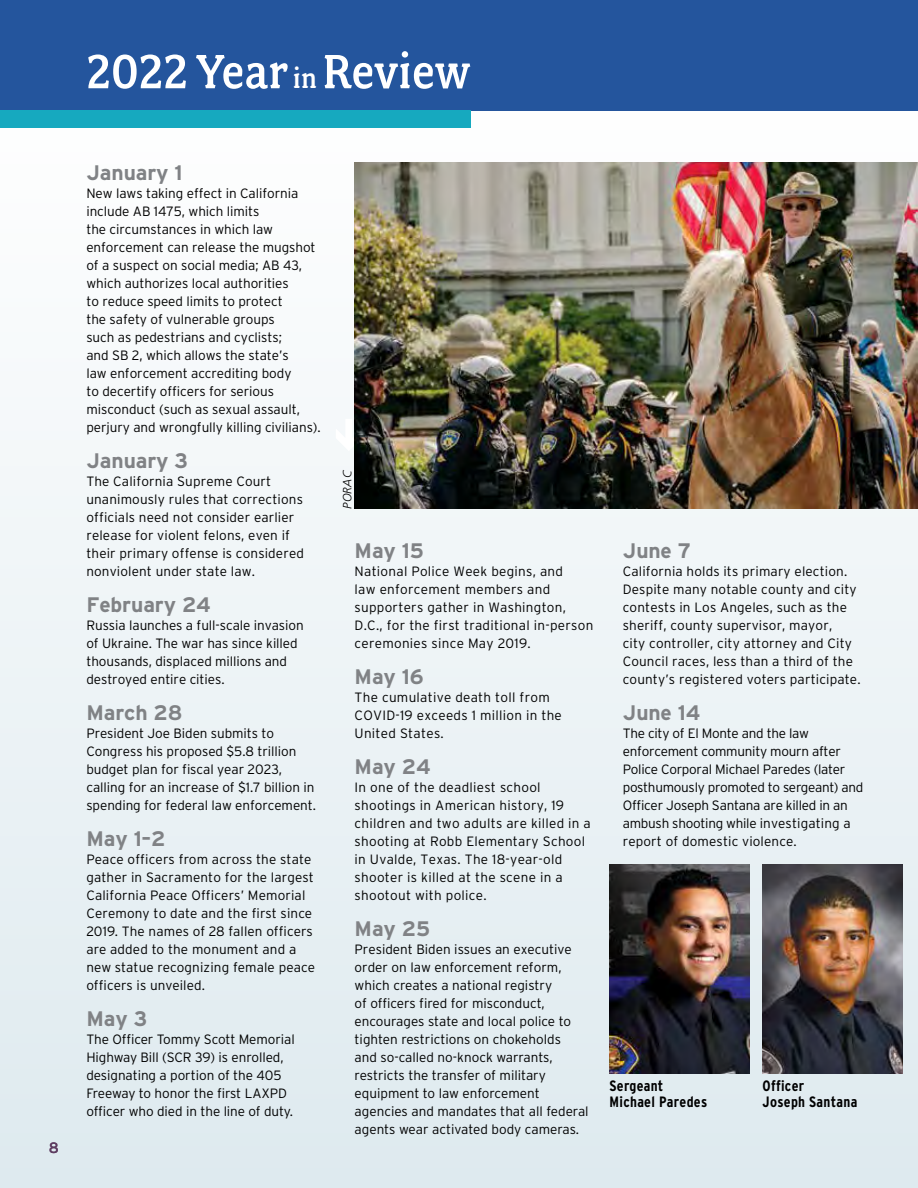
<style>
.page{position:relative;width:918px;height:1188px;background:#fff}
.page>*{position:absolute;margin:0;border:0;box-sizing:border-box;transform-origin:0 0}
.t1{font:500 54px "Fairplex Narrow OT";color:#fff}
.t2{font:700 21px "Interstate";letter-spacing:-.005em;color:#808285}
.t3{font:700 15px/16.5px "Interstate Condensed";letter-spacing:.02em;color:#000}
.t4{font:15px "Interstate";color:#5e3d61}
.t5{font:300 13.5px/18px "Interstate";color:#000}
.t6{font:300 13.5px/18px "Interstate";letter-spacing:.02em;color:#000}
.t7{font:300 13.5px/18px "Interstate";letter-spacing:-.02em;color:#000}
.t8{font:italic 300 12px "Frutiger LT Std";color:#000}
.s1{font-size:31.5px}
</style>
<div class="page">
<div style="left:0;top:104px;width:918px;height:1084px;background:linear-gradient(to bottom,#fcfcfd,#dfeaef)"></div>
<div style="left:0;top:0;width:918px;height:110px;background:#24559d"></div>
<div style="left:0;top:110px;width:470px;height:17px;background:#16a9bf"></div>
<svg style="left:336px;top:419px;width:19px;height:32px"></svg>
<img style="left:355px;top:162px;width:563px;height:347px">
<img style="left:610px;top:864px;width:140px;height:210px">
<img style="left:763px;top:864px;width:140px;height:210px">
<h1 class="t1" style="left:86px;top:41px;width:385px">2022 Year <span class="s1">in</span> Review</h1>
<p class="t4" style="left:49px;top:1139px;width:12px">8</p>
<h2 class="t2" style="left:86px;top:161px;width:98px">January 1</h2>
<p class="t5" style="left:86px;top:184px;width:236px">New laws taking effect in California include AB 1475, which limits<br>the circumstances in which law enforcement can release the mugshot of a suspect on social media; AB 43, which authorizes local authorities<br>to reduce speed limits to protect<br>the safety of vulnerable groups<br>such as pedestrians and cyclists;<br>and SB 2, which allows the state’s<br>law enforcement accrediting body<br>to decertify officers for serious misconduct (such as sexual assault, perjury and wrongfully killing civilians).</p>
<h2 class="t2" style="left:86px;top:449px;width:103px">January 3</h2>
<p class="t5" style="left:86px;top:472px;width:219px">The California Supreme Court unanimously rules that corrections officials need not consider earlier release for violent felons, even if their primary offense is considered nonviolent under state law.</p>
<h2 class="t2" style="left:86px;top:593px;width:126px">February 24</h2>
<p class="t5" style="left:86px;top:616px;width:219px">Russia launches a full-scale invasion of Ukraine. The war has since killed thousands, displaced millions and destroyed entire cities.</p>
<h2 class="t2" style="left:86px;top:701px;width:98px">March 28</h2>
<p class="t5" style="left:86px;top:724px;width:231px">President Joe Biden submits to Congress his proposed $5.8 trillion budget plan for fiscal year 2023, calling for an increase of $1.7 billion in spending for federal law enforcement.</p>
<h2 class="t2" style="left:86px;top:827px;width:81px">May 1–2</h2>
<p class="t5" style="left:86px;top:850px;width:230px">Peace officers from across the state gather in Sacramento for the largest California Peace Officers’ Memorial Ceremony to date and the first since 2019. The names of 28 fallen officers are added to the monument and a new statue recognizing female peace officers is unveiled.</p>
<h2 class="t2" style="left:86px;top:1007px;width:62px">May 3</h2>
<p class="t5" style="left:86px;top:1030px;width:210px">The Officer Tommy Scott Memorial Highway Bill (SCR 39) is enrolled, designating a portion of the 405<br>Freeway to honor the first LAXPD officer who died in the line of duty.</p>
<p class="t8" style="left:340px;top:509px;width:40px;rotate:-90deg">PORAC</p>
<h2 class="t2" style="left:355px;top:539px;width:71px">May 15</h2>
<p class="t6" style="left:355px;top:562px;width:240px">National Police Week begins, and<br>law enforcement members and supporters gather in Washington, D.C., for the first traditional in-person ceremonies since May 2019.</p>
<h2 class="t2" style="left:355px;top:665px;width:71px">May 16</h2>
<p class="t6" style="left:355px;top:688px;width:209px">The cumulative death toll from<br>COVID-19 exceeds 1 million in the<br>United States.</p>
<h2 class="t2" style="left:355px;top:755px;width:78px">May 24</h2>
<p class="t6" style="left:355px;top:778px;width:238px">In one of the deadliest school shootings in American history, 19 children and two adults are killed in a shooting at Robb Elementary School in Uvalde, Texas. The 18-year-old shooter is killed at the scene in a shootout with police.</p>
<h2 class="t2" style="left:355px;top:917px;width:77px">May 25</h2>
<p class="t5" style="left:355px;top:940px;width:236px">President Biden issues an executive order on law enforcement reform, which creates a national registry<br>of officers fired for misconduct, encourages state and local police to tighten restrictions on chokeholds<br>and so-called no-knock warrants, restricts the transfer of military equipment to law enforcement agencies and mandates that all federal agents wear activated body cameras.</p>
<h2 class="t2" style="left:623px;top:539px;width:70px">June 7</h2>
<p class="t5" style="left:623px;top:562px;width:239px">California holds its primary election.<br>Despite many notable county and city contests in Los Angeles, such as the sheriff, county supervisor, mayor,<br>city controller, city attorney and City Council races, less than a third of the county’s registered voters participate.</p>
<h2 class="t2" style="left:623px;top:701px;width:79px">June 14</h2>
<p class="t7" style="left:623px;top:724px;width:242px">The city of El Monte and the law enforcement community mourn after Police Corporal Michael Paredes (later posthumously promoted to sergeant) and Officer Joseph Santana are killed in an ambush shooting while investigating a report of domestic violence.</p>
<p class="t3" style="left:610px;top:1077px;width:99px">Sergeant<br>Michael Paredes</p>
<p class="t3" style="left:763px;top:1077px;width:96px">Officer<br>Joseph Santana</p>
</div>
